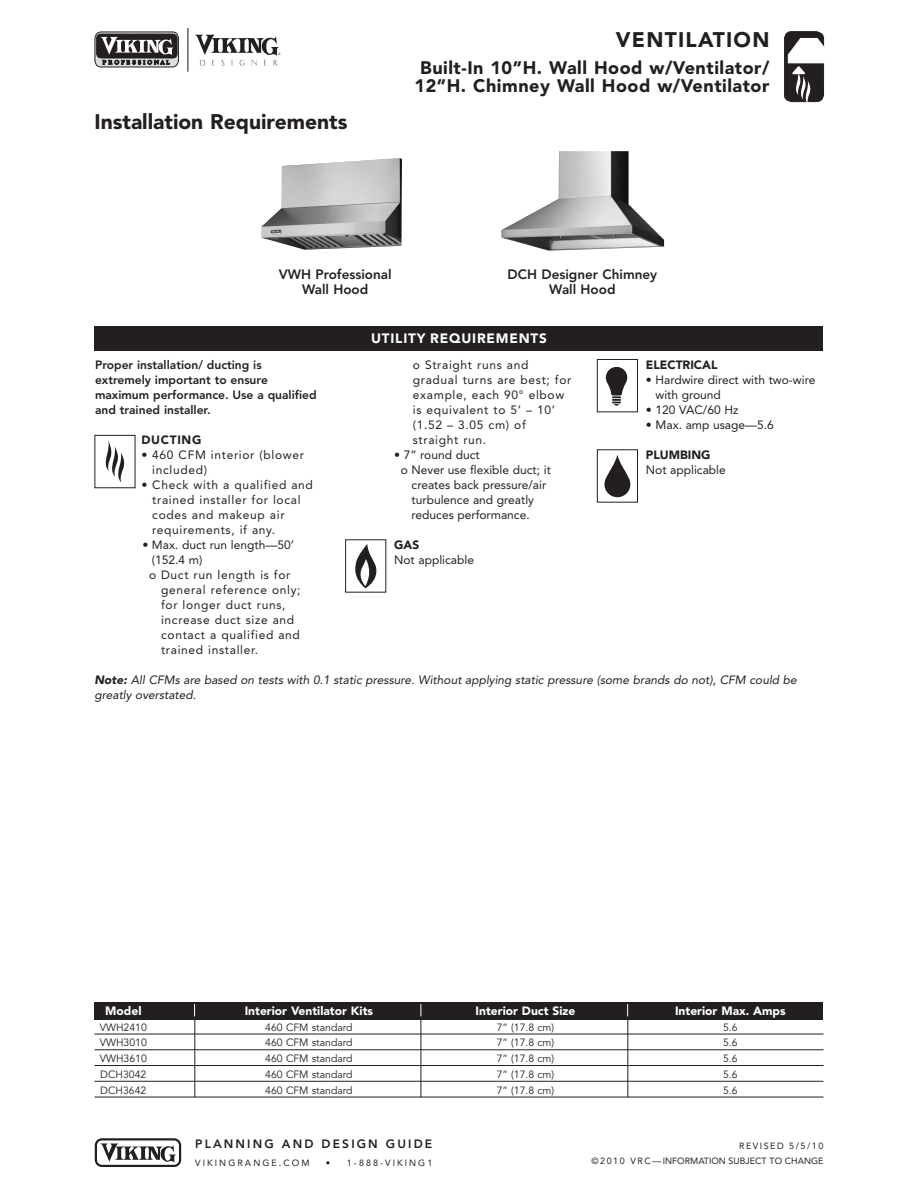
<style>
.page{position:relative;width:918px;height:1188px;background:#fff}
.page>*{position:absolute;margin:0;border:0;box-sizing:border-box;transform-origin:0 0}
.t1{font:900 21px "Avenir";color:#231f20}
.t2{font:900 21px "Avenir";letter-spacing:.06em;color:#231f20}
.t3{font:900 18px/18px "Avenir";letter-spacing:.03em;color:#231f20;text-align:center}
.t4{font:800 13.5px/15px "Avenir";color:#231f20;text-align:center}
.t5{font:900 13.5px "Avenir";letter-spacing:.06em;color:#fff}
.t6{font:12px/15px "Avenir";letter-spacing:.055em;color:#231f20}
.t7{font:12px/15px "Avenir";color:#231f20}
.t8{font:italic 12px/15px "Avenir";color:#231f20}
.t9{font:800 12px/15px "Avenir";color:#231f20}
.t10{font:900 12px "Avenir";color:#fff}
.t11{font:800 12px "Avenir";letter-spacing:.175em;color:#231f20}
.t12{font:900 12px "Avenir";color:#231f20}
.t13{font:900 12px "Avenir";letter-spacing:.06em;color:#231f20}
.t14{font:10.5px "Avenir";color:#231f20}
.t15{font:9px/15px "Avenir";color:#231f20;text-align:right}
.t16{font:9px "Avenir";letter-spacing:.23em;color:#231f20}
.s1{font-weight:900}
</style>
<div class="page">
<img style="left:501px;top:151px;width:163px;height:100px">
<img style="left:261px;top:158px;width:141px;height:92px">
<svg style="left:784px;top:31px;width:41px;height:72px"></svg>
<svg style="left:95px;top:1138px;width:86px;height:29px"></svg>
<hr style="left:187px;top:28px;width:2px;height:44px;background:#6c6d70">
<svg style="left:95px;top:31px;width:84px;height:37px;background:#706e6f"></svg>
<svg style="left:195px;top:35px;width:85px;height:31px"></svg>
<div style="left:94px;top:327px;width:730px;height:24px;background:#231f20"></div>
<svg style="left:606px;top:367px;width:21px;height:39px"></svg>
<div style="left:597px;top:359px;width:41px;height:53px;border:1px solid #231f20"></div>
<svg style="left:604px;top:455px;width:26px;height:42px"></svg>
<div style="left:597px;top:449px;width:41px;height:54px;border:1px solid #231f20"></div>
<svg style="left:355px;top:544px;width:21px;height:44px"></svg>
<div style="left:345px;top:539px;width:41px;height:54px;border:1px solid #231f20"></div>
<div style="left:94px;top:1002px;width:730px;height:18px;background:#231f20"></div>
<hr style="left:94px;top:1034px;width:730px;height:1px;background:#231f20">
<hr style="left:94px;top:1049px;width:730px;height:1px;background:#231f20">
<hr style="left:94px;top:1065px;width:730px;height:1px;background:#231f20">
<hr style="left:94px;top:1081px;width:730px;height:1px;background:#231f20">
<hr style="left:94px;top:1097px;width:730px;height:1px;background:#231f20">
<svg style="left:194px;top:1004px;width:1px;height:12px"></svg>
<svg style="left:421px;top:1004px;width:1px;height:12px"></svg>
<hr style="left:421px;top:1017px;width:1px;height:80px;background:#231f20">
<hr style="left:194px;top:1017px;width:1px;height:80px;background:#231f20">
<hr style="left:627px;top:1017px;width:1px;height:80px;background:#231f20">
<svg style="left:627px;top:1004px;width:1px;height:12px"></svg>
<svg style="left:106px;top:441px;width:18px;height:42px"></svg>
<div style="left:94px;top:435px;width:41px;height:53px;border:1px solid #231f20"></div>
<h1 class="t1" style="left:94px;top:113px;width:254px">Installation Requirements</h1>
<h1 class="t2" style="left:616px;top:31px;width:155px">VENTILATION</h1>
<h2 class="t3" style="left:415px;top:60px;width:356px">Built-In 10”H. Wall Hood w/Ventilator/<br>12”H. Chimney Wall Hood w/Ventilator</h2>
<p class="t4" style="left:279px;top:268px;width:114px">VWH Professional<br>Wall Hood</p>
<p class="t4" style="left:508px;top:268px;width:151px">DCH Designer Chimney<br>Wall Hood</p>
<p class="t9" style="left:95px;top:358px;width:223px">Proper installation/ ducting is extremely important to ensure maximum performance. Use a qualified and trained installer.</p>
<p class="t13" style="left:141px;top:435px;width:62px">DUCTING</p>
<p class="t6" style="left:152px;top:448px;width:153px;text-indent:-11px">• 460 CFM interior (blower included)</p>
<p class="t6" style="left:152px;top:478px;width:162px;text-indent:-11px">• Check with a qualified and trained installer for local codes and makeup air requirements, if any.</p>
<p class="t7" style="left:142px;top:538px;width:153px">• Max. duct run length—50’</p>
<p class="t6" style="left:152px;top:553px;width:52px">(152.4 m)</p>
<p class="t6" style="left:149px;top:568px;width:143px">o Duct run length is for</p>
<p class="t6" style="left:161px;top:583px;width:141px">general reference only;</p>
<p class="t6" style="left:161px;top:598px;width:126px">for longer duct runs,</p>
<p class="t6" style="left:161px;top:613px;width:135px">increase duct size and</p>
<p class="t6" style="left:161px;top:628px;width:140px">contact a qualified and</p>
<p class="t6" style="left:161px;top:643px;width:99px">trained installer.</p>
<p class="t5" style="left:371px;top:333px;width:177px">UTILITY REQUIREMENTS</p>
<p class="t6" style="left:413px;top:358px;width:160px">o Straight runs and gradual turns are best; for example, each 90° elbow is equivalent to 5’ – 10’ (1.52 – 3.05 cm) of straight run.</p>
<p class="t7" style="left:394px;top:448px;width:87px">• 7” round duct</p>
<p class="t7" style="left:401px;top:463px;width:152px">o Never use flexible duct; it</p>
<p class="t7" style="left:412px;top:478px;width:136px">creates back pressure/air</p>
<p class="t7" style="left:412px;top:493px;width:124px">turbulence and greatly</p>
<p class="t7" style="left:412px;top:508px;width:120px">reduces performance.</p>
<p class="t12" style="left:394px;top:540px;width:27px">GAS</p>
<p class="t7" style="left:394px;top:553px;width:81px">Not applicable</p>
<p class="t12" style="left:646px;top:360px;width:73px">ELECTRICAL</p>
<p class="t7" style="left:656px;top:373px;width:161px;text-indent:-10px">• Hardwire direct with two-wire with ground</p>
<p class="t7" style="left:646px;top:403px;width:94px">• 120 VAC/60 Hz</p>
<p class="t7" style="left:646px;top:418px;width:129px">• Max. amp usage—5.6</p>
<p class="t12" style="left:646px;top:450px;width:66px">PLUMBING</p>
<p class="t7" style="left:646px;top:463px;width:81px">Not applicable</p>
<p class="t8" style="left:94px;top:673px;width:704px"><span class="s1">Note:</span> All CFMs are based on tests with 0.1 static pressure. Without applying static pressure (some brands do not), CFM could be greatly overstated.</p>
<p class="t10" style="left:105px;top:1006px;width:38px">Model</p>
<p class="t10" style="left:245px;top:1006px;width:130px">Interior Ventilator Kits</p>
<p class="t10" style="left:476px;top:1006px;width:101px">Interior Duct Size</p>
<p class="t10" style="left:675px;top:1006px;width:112px">Interior Max. Amps</p>
<p class="t14" style="left:100px;top:1023px;width:49px">VWH2410</p>
<p class="t14" style="left:265px;top:1023px;width:89px">460 CFM standard</p>
<p class="t14" style="left:497px;top:1023px;width:59px">7” (17.8 cm)</p>
<p class="t14" style="left:723px;top:1023px;width:16px">5.6</p>
<p class="t14" style="left:100px;top:1038px;width:49px">VWH3010</p>
<p class="t14" style="left:265px;top:1038px;width:89px">460 CFM standard</p>
<p class="t14" style="left:497px;top:1038px;width:59px">7” (17.8 cm)</p>
<p class="t14" style="left:723px;top:1038px;width:16px">5.6</p>
<p class="t14" style="left:100px;top:1054px;width:49px">VWH3610</p>
<p class="t14" style="left:265px;top:1054px;width:89px">460 CFM standard</p>
<p class="t14" style="left:497px;top:1054px;width:59px">7” (17.8 cm)</p>
<p class="t14" style="left:723px;top:1054px;width:16px">5.6</p>
<p class="t14" style="left:100px;top:1070px;width:48px">DCH3042</p>
<p class="t14" style="left:265px;top:1070px;width:89px">460 CFM standard</p>
<p class="t14" style="left:497px;top:1070px;width:59px">7” (17.8 cm)</p>
<p class="t14" style="left:723px;top:1070px;width:16px">5.6</p>
<p class="t14" style="left:100px;top:1086px;width:48px">DCH3642</p>
<p class="t14" style="left:265px;top:1086px;width:89px">460 CFM standard</p>
<p class="t14" style="left:497px;top:1086px;width:59px">7” (17.8 cm)</p>
<p class="t14" style="left:723px;top:1086px;width:16px">5.6</p>
<p class="t11" style="left:195px;top:1139px;width:238px">PLANNING AND DESIGN GUIDE</p>
<p class="t16" style="left:195px;top:1159px;width:116px">VIKINGRANGE.COM</p>
<p class="t16" style="left:326px;top:1159px;width:108px">• 1-888-VIKING1</p>
<p class="t15" style="left:592px;top:1139px;width:233px">REVISED 5/5/10<br>© 2 0 1 0 V R C — INFORMATION SUBJECT TO CHANGE</p>
</div>
